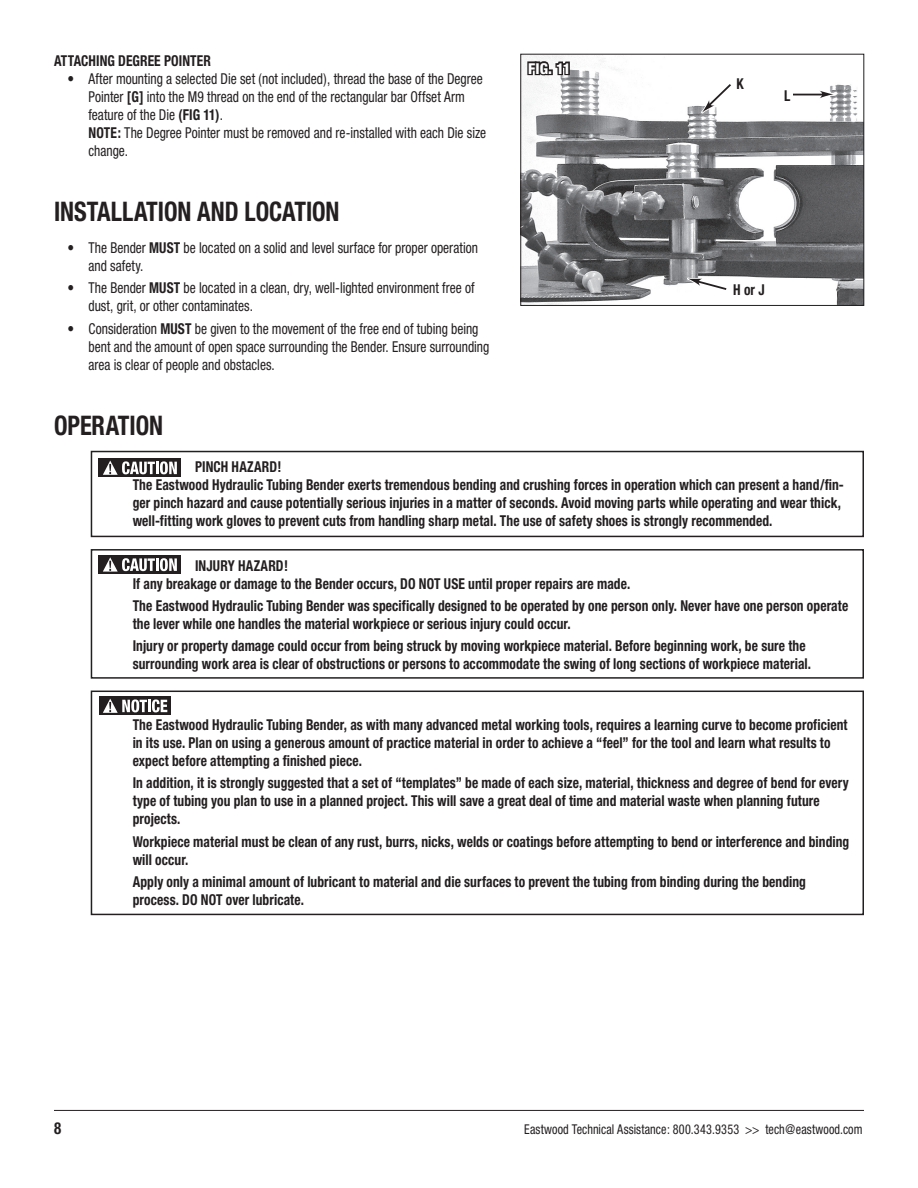
<style>
.page{position:relative;width:918px;height:1188px;background:#fff}
.page>*{position:absolute;margin:0;border:0;box-sizing:border-box;transform-origin:0 0}
.t1{font:700 condensed 27px "Helvetica Neue";color:#231f20;scale:.9 1}
.t2{font:700 condensed 16.5px "Helvetica Neue";color:#231f20;scale:.9 1}
.t3{font:700 condensed 15px/18px "Helvetica Neue";letter-spacing:.005em;color:#231f20;scale:.9 1}
.t4{font:condensed 15px/18px "Helvetica Neue";color:#231f20;scale:.9 1}
.t5{font:800 condensed 15px "Helvetica Neue";color:#fff}
.t6{font:condensed 13.5px "Helvetica Neue";letter-spacing:.01em;color:#231f20;scale:.9 1}
.s1{font-weight:700}
</style>
<div class="page">
<hr style="left:54px;top:1110px;width:810px;height:1px;background:#231f20">
<img style="left:523px;top:56px;width:339px;height:248px">
<div style="left:521px;top:54px;width:343px;height:252px;border:1px solid #231f20"></div>
<svg style="left:526px;top:57px;width:45px;height:20px"></svg>
<div style="left:91px;top:451px;width:773px;height:86px;border:2px solid #231f20"></div>
<div style="left:99px;top:458px;width:82px;height:19px;background:#231f20"></div>
<svg style="left:103px;top:461px;width:74px;height:14px"></svg>
<div style="left:91px;top:549px;width:773px;height:130px;border:2px solid #231f20"></div>
<div style="left:99px;top:555px;width:82px;height:19px;background:#231f20"></div>
<svg style="left:103px;top:557px;width:74px;height:15px"></svg>
<div style="left:91px;top:691px;width:773px;height:224px;border:2px solid #231f20"></div>
<div style="left:99px;top:697px;width:72px;height:18px;background:#231f20"></div>
<svg style="left:103px;top:699px;width:64px;height:14px"></svg>
<hr style="left:794px;top:93px;width:33px;height:3px;background:#fff">
<hr style="left:794px;top:94px;width:33px;height:1px;background:#231f20">
<svg style="left:818px;top:91px;width:17px;height:10px"></svg>
<svg style="left:699px;top:78px;width:35px;height:37px"></svg>
<svg style="left:686px;top:276px;width:41px;height:22px"></svg>
<svg style="left:592px;top:179px;width:21px;height:5px"></svg>
<svg style="left:621px;top:178px;width:32px;height:8px"></svg>
<p class="t3" style="left:54px;top:51px;width:176px">ATTACHING DEGREE POINTER</p>
<p class="t4" style="left:88px;top:69px;width:443px;text-indent:-21px">• After mounting a selected Die set (not included), thread the base of the Degree Pointer <span class="s1">[G]</span> into the M9 thread on the end of the rectangular bar Offset Arm feature of the Die <span class="s1">(FIG 11)</span>.<br><span class="s1">NOTE:</span> The Degree Pointer must be removed and re-installed with each Die size change.</p>
<h1 class="t1" style="left:54px;top:196px;width:319px">INSTALLATION AND LOCATION</h1>
<p class="t4" style="left:88px;top:239px;width:434px;text-indent:-21px">• The Bender <span class="s1">MUST</span> be located on a solid and level surface for proper operation and safety.</p>
<p class="t4" style="left:88px;top:279px;width:430px;text-indent:-21px">• The Bender <span class="s1">MUST</span> be located in a clean, dry, well-lighted environment free of dust, grit, or other contaminates.</p>
<p class="t4" style="left:88px;top:319px;width:447px;text-indent:-21px">• Consideration <span class="s1">MUST</span> be given to the movement of the free end of tubing being bent and the amount of open space surrounding the Bender. Ensure surrounding area is clear of people and obstacles.</p>
<h1 class="t1" style="left:54px;top:409px;width:123px">OPERATION</h1>
<p class="t5" style="left:528px;top:59px;width:44px">FIG. 11</p>
<p class="t3" style="left:737px;top:75px;width:10px">K</p>
<p class="t3" style="left:784px;top:87px;width:8px">L</p>
<p class="t3" style="left:733px;top:281px;width:36px">H or J</p>
<p class="t3" style="left:133px;top:458px;width:792px;text-indent:62px">PINCH HAZARD!<br>The Eastwood Hydraulic Tubing Bender exerts tremendous bending and crushing forces in operation which can present a hand/fin&shy;ger pinch hazard and cause potentially serious injuries in a matter of seconds. Avoid moving parts while operating and wear thick, well-fitting work gloves to prevent cuts from handling sharp metal. The use of safety shoes is strongly recommended.</p>
<p class="t3" style="left:133px;top:556px;width:554px;text-indent:62px">INJURY HAZARD!<br>If any breakage or damage to the Bender occurs, DO NOT USE until proper repairs are made.</p>
<p class="t3" style="left:133px;top:596px;width:797px">The Eastwood Hydraulic Tubing Bender was specifically designed to be operated by one person only. Never have one person operate the lever while one handles the material workpiece or serious injury could occur.</p>
<p class="t3" style="left:133px;top:637px;width:755px">Injury or property damage could occur from being struck by moving workpiece material. Before beginning work, be sure the surrounding work area is clear of obstructions or persons to accommodate the swing of long sections of workpiece material.</p>
<p class="t3" style="left:133px;top:716px;width:796px">The Eastwood Hydraulic Tubing Bender, as with many advanced metal working tools, requires a learning curve to become proficient in its use. Plan on using a generous amount of practice material in order to achieve a “feel” for the tool and learn what results to expect before attempting a finished piece.</p>
<p class="t3" style="left:133px;top:774px;width:797px">In addition, it is strongly suggested that a set of “templates” be made of each size, material, thickness and degree of bend for every type of tubing you plan to use in a planned project. This will save a great deal of time and material waste when planning future projects.</p>
<p class="t3" style="left:133px;top:832px;width:798px">Workpiece material must be clean of any rust, burrs, nicks, welds or coatings before attempting to bend or interference and binding will occur.</p>
<p class="t3" style="left:133px;top:873px;width:750px">Apply only a minimal amount of lubricant to material and die surfaces to prevent the tubing from binding during the bending process. DO NOT over lubricate.</p>
<p class="t2" style="left:54px;top:1118px;width:9px">8</p>
<p class="t6" style="left:524px;top:1121px;width:377px">Eastwood Technical Assistance: 800.343.9353 &gt;&gt; tech@eastwood.com</p>
</div>
